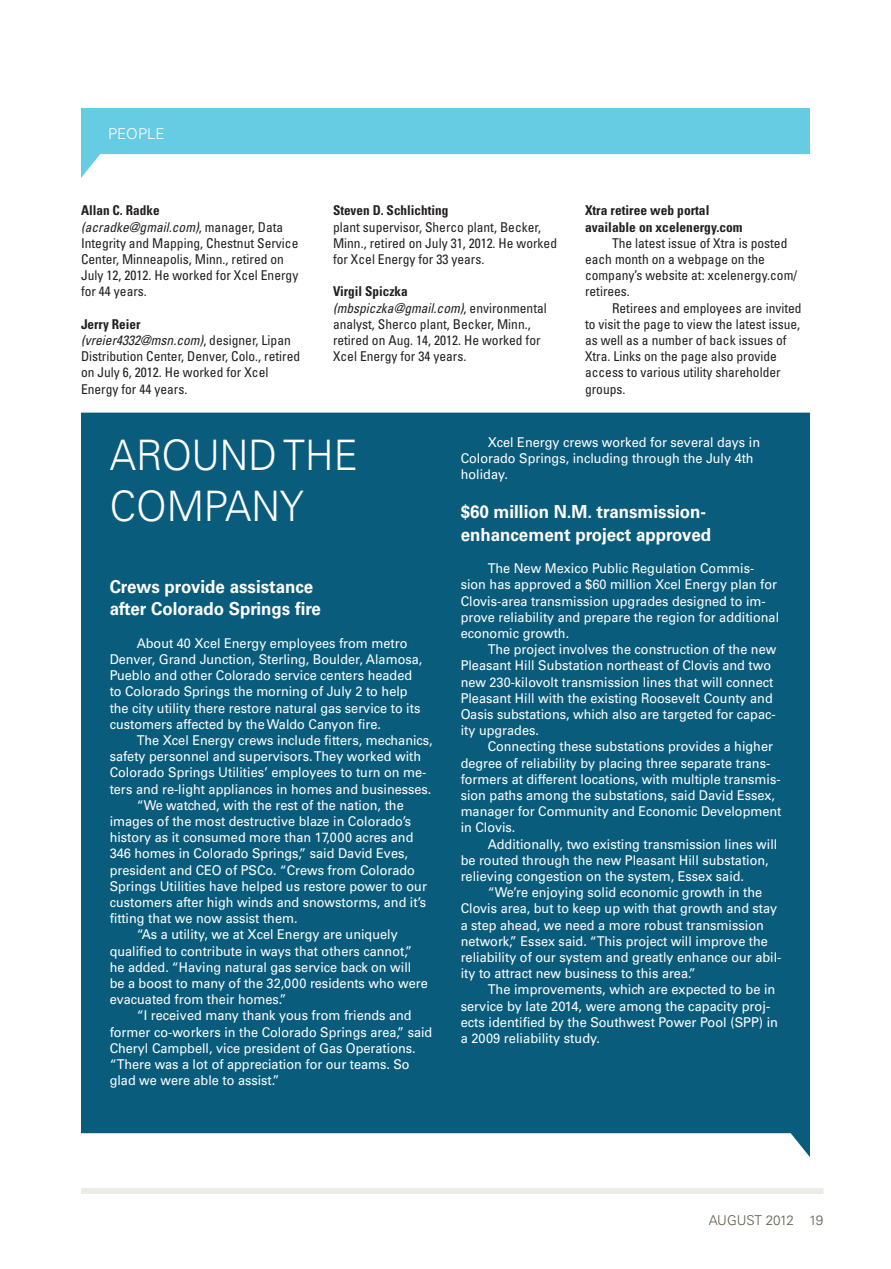
<style>
.page{position:relative;width:891px;height:1269px;background:#fff}
.page>*{position:absolute;margin:0;border:0;box-sizing:border-box;transform-origin:0 0}
.t1{font:300 42px/50.4px "Univers";color:#fff;scale:.94 1}
.t2{font:700 18px/22.5px "Univers";color:#fff;scale:.94 1}
.t3{font:300 15px "Univers";color:#fff}
.t4{font:13.5px/16.2px "Univers";color:#fff;scale:.94 1}
.t5{font:condensed 13.5px/16.2px "Univers";color:#231f20}
.t6{font:13.5px/16.2px "Univers";color:#fff;scale:.95 1}
.t7{font:700 condensed 13.5px/16.2px "Univers";color:#231f20}
.t8{font:300 13.5px "Univers";letter-spacing:-.02em;color:#62584b}
.s1{font-weight:700}
.s2{font-style:italic}
</style>
<div class="page">
<div style="left:81px;top:1188px;width:743px;height:6px;background:#edebe8"></div>
<svg style="left:81px;top:108px;width:729px;height:70px;fill:#66cce3"></svg>
<div style="left:81px;top:413px;width:729px;height:744px;background:#0a5c7d"></div>
<p class="t3" style="left:108px;top:125px;width:58px">PEOPLE</p>
<p class="t5" style="left:81px;top:202px;width:219px"><span class="s1">Allan C. Radke<br></span><span class="s2">(acradke@gmail.com)</span>, manager, Data<br>Integrity and Mapping, Chestnut Service<br>Center, Minneapolis, Minn., retired on<br>July 12, 2012. He worked for Xcel Energy for 44 years.</p>
<p class="t5" style="left:81px;top:316px;width:221px"><span class="s1">Jerry Reier<br></span><span class="s2">(vreier4332@msn.com)</span>, designer, Lipan<br>Distribution Center, Denver, Colo., retired on July 6, 2012. He worked for Xcel<br>Energy for 44 years.</p>
<p class="t7" style="left:333px;top:202px;width:117px">Steven D. Schlichting</p>
<p class="t5" style="left:333px;top:218px;width:226px">plant supervisor, Sherco plant, Becker,<br>Minn., retired on July 31, 2012. He worked for Xcel Energy for 33 years.</p>
<p class="t5" style="left:333px;top:283px;width:215px"><span class="s1">Virgil Spiczka<br></span><span class="s2">(mbspiczka@gmail.com)</span>, environmental analyst, Sherco plant, Becker, Minn., retired on Aug. 14, 2012. He worked for<br>Xcel Energy for 34 years.</p>
<p class="t7" style="left:585px;top:202px;width:159px">Xtra retiree web portal available on xcelenergy.com</p>
<p class="t5" style="left:585px;top:235px;width:214px;text-indent:27px">The latest issue of Xtra is posted each month on a webpage on the company’s website at: xcelenergy.com/ retirees.</p>
<p class="t5" style="left:585px;top:299px;width:218px;text-indent:27px">Retirees and employees are invited to visit the page to view the latest issue, as well as a number of back issues of<br>Xtra. Links on the page also provide access to various utility shareholder groups.</p>
<h1 class="t1" style="left:110px;top:430px;width:265px">AROUND THE<br>COMPANY</h1>
<h2 class="t2" style="left:110px;top:575px;width:226px">Crews provide assistance after Colorado Springs fire</h2>
<p class="t4" style="left:110px;top:635px;width:334px;text-indent:27px">About 40 Xcel Energy employees from metro Denver, Grand Junction, Sterling, Boulder, Alamosa, Pueblo and other Colorado service centers headed to Colorado Springs the morning of July 2 to help the city utility there restore natural gas service to its customers affected by the Waldo Canyon fire.</p>
<p class="t4" style="left:137px;top:732px;width:317px">The Xcel Energy crews include fitters, mechanics,</p>
<p class="t4" style="left:110px;top:748px;width:333px">safety personnel and supervisors. They worked with</p>
<p class="t4" style="left:110px;top:765px;width:339px">Colorado Springs Utilities’ employees to turn on me-</p>
<p class="t4" style="left:110px;top:781px;width:344px">ters and re-light appliances in homes and businesses.</p>
<p class="t4" style="left:137px;top:797px;width:286px">“We watched, with the rest of the nation, the</p>
<p class="t4" style="left:110px;top:813px;width:322px">images of the most destructive blaze in Colorado’s</p>
<p class="t4" style="left:110px;top:829px;width:325px">history as it consumed more than 17,000 acres and</p>
<p class="t4" style="left:110px;top:846px;width:319px">346 homes in Colorado Springs,” said David Eves,</p>
<p class="t4" style="left:110px;top:862px;width:326px">president and CEO of PSCo. “Crews from Colorado</p>
<p class="t4" style="left:110px;top:878px;width:339px">Springs Utilities have helped us restore power to our</p>
<p class="t4" style="left:110px;top:894px;width:338px">customers after high winds and snowstorms, and it’s</p>
<p class="t4" style="left:110px;top:910px;width:201px">fitting that we now assist them.</p>
<p class="t4" style="left:137px;top:927px;width:279px">“As a utility, we at Xcel Energy are uniquely</p>
<p class="t4" style="left:110px;top:943px;width:323px">qualified to contribute in ways that others cannot,”</p>
<p class="t4" style="left:110px;top:959px;width:322px">he added. “Having natural gas service back on will</p>
<p class="t4" style="left:110px;top:975px;width:340px">be a boost to many of the 32,000 residents who were</p>
<p class="t4" style="left:110px;top:991px;width:190px">evacuated from their homes.”</p>
<p class="t4" style="left:137px;top:1008px;width:294px">“I received many thank yous from friends and</p>
<p class="t4" style="left:110px;top:1024px;width:345px">former co-workers in the Colorado Springs area,” said</p>
<p class="t4" style="left:110px;top:1040px;width:327px">Cheryl Campbell, vice president of Gas Operations.</p>
<p class="t4" style="left:110px;top:1056px;width:321px">“There was a lot of appreciation for our teams. So</p>
<p class="t4" style="left:110px;top:1072px;width:182px">glad we were able to assist.”</p>
<p class="t4" style="left:461px;top:434px;width:320px;text-indent:27px">Xcel Energy crews worked for several days in<br>Colorado Springs, including through the July 4th holiday.</p>
<h2 class="t2" style="left:461px;top:501px;width:268px">$60 million N.M. transmission&shy;enhancement project approved</h2>
<p class="t4" style="left:461px;top:560px;width:340px;text-indent:27px">The New Mexico Public Regulation Commis&shy;sion has approved a $60 million Xcel Energy plan for Clovis-area transmission upgrades designed to im&shy;prove reliability and prepare the region for additional economic growth.</p>
<p class="t4" style="left:461px;top:641px;width:337px;text-indent:27px">The project involves the construction of the new Pleasant Hill Substation northeast of Clovis and two new 230-kilovolt transmission lines that will connect Pleasant Hill with the existing Roosevelt County and Oasis substations, which also are targeted for capac&shy;ity upgrades.</p>
<p class="t4" style="left:461px;top:739px;width:343px;text-indent:27px">Connecting these substations provides a higher degree of reliability by placing three separate trans&shy;formers at different locations, with multiple transmis&shy;sion paths among the substations, said David Essex, manager for Community and Economic Development in Clovis.</p>
<p class="t4" style="left:461px;top:836px;width:339px;text-indent:27px">Additionally, two existing transmission lines will be routed through the new Pleasant Hill substation, relieving congestion on the system, Essex said.</p>
<p class="t4" style="left:461px;top:884px;width:343px;text-indent:27px">“We’re enjoying solid economic growth in the Clovis area, but to keep up with that growth and stay a step ahead, we need a more robust transmission network,” Essex said. “This project will improve the reliability of our system and greatly enhance our abil&shy;ity to attract new business to this area.”</p>
<p class="t6" style="left:461px;top:982px;width:336px;text-indent:27px">The improvements, which are expected to be in service by late 2014, were among the capacity proj&shy;ects identified by the Southwest Power Pool (SPP) in a 2009 reliability study.</p>
<p class="t8" style="left:709px;top:1212px;width:116px">AUGUST 2012 19</p>
</div>
